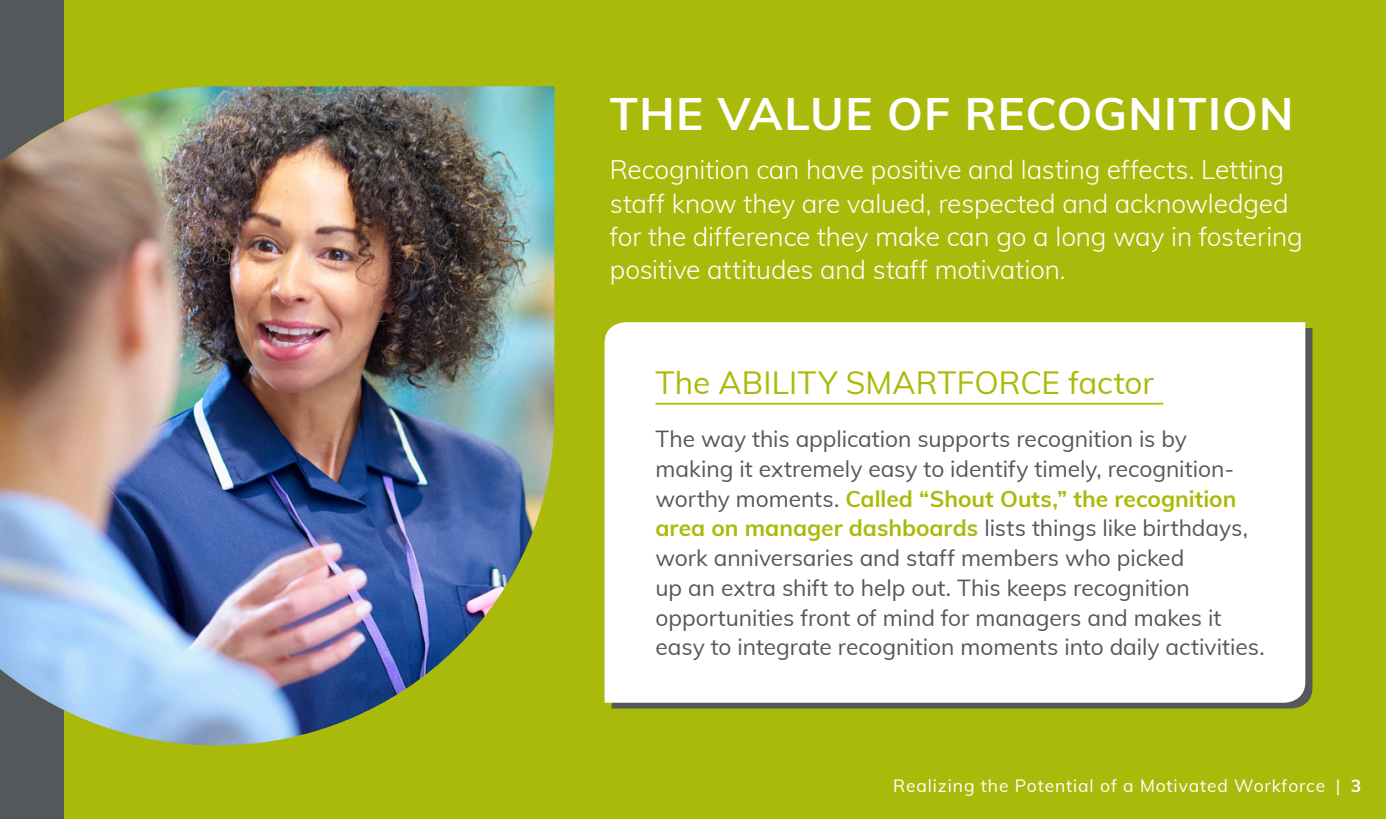
<style>
.page{position:relative;width:1386px;height:819px;background:#aaba0a}
.page>*{position:absolute;margin:0;border:0;box-sizing:border-box;transform-origin:0 0}
.Numbered_Headline{font:700 45.5px "Muli";letter-spacing:.025em;color:#fff}
.Body{font:31.5px "Muli";letter-spacing:.005em;color:#aaba0a}
.Body-2{font:300 26.25px/33.2px "Muli";letter-spacing:-.005em;color:#fff}
.Body-3{font:22.75px/29.8px "Muli";letter-spacing:-.005em;color:#54585a}
.t1{font:17.5px "Muli";letter-spacing:.05em;color:#fff}
.s1{font-weight:700;color:#aaba0a}
.s2{font-weight:700}
</style>
<div class="page">
<div style="left:0;top:0;width:63px;height:819px;background:#54585a"></div>
<svg style="left:612px;top:328px;width:700px;height:381px;background:#5c6058"></svg>
<div style="left:605px;top:322px;width:700px;height:381px;background:#fff"></div>
<img style="left:0;top:86px;width:554px;height:660px">
<hr style="left:656px;top:403px;width:507px;height:2px;background:#aaba0a">
<p class="Numbered_Headline" style="left:610px;top:81px;width:685px">THE VALUE OF RECOGNITION</p>
<p class="Body-2" style="left:610px;top:152px;width:694px">Recognition can have positive and lasting effects. Letting staff know they are valued, respected and acknowledged for the difference they make can go a long way in fostering positive attitudes and staff motivation.</p>
<p class="Body" style="left:656px;top:359px;width:500px">The ABILITY SMARTFORCE factor</p>
<p class="Body-3" style="left:656px;top:423px;width:611px">The way this application supports recognition is by making it extremely easy to identify timely, recognition&shy;worthy moments. <span class="s1">Called “Shout Outs,” the recognition area on manager dashboards</span> lists things like birthdays, work anniversaries and staff members who picked<br>up an extra shift to help out. This keeps recognition opportunities front of mind for managers and makes it easy to integrate recognition moments into daily activities.</p>
<p class="t1" style="left:893px;top:773px;width:470px">Realizing the Potential of a Motivated Workforce | <span class="s2">3</span></p>
</div>
